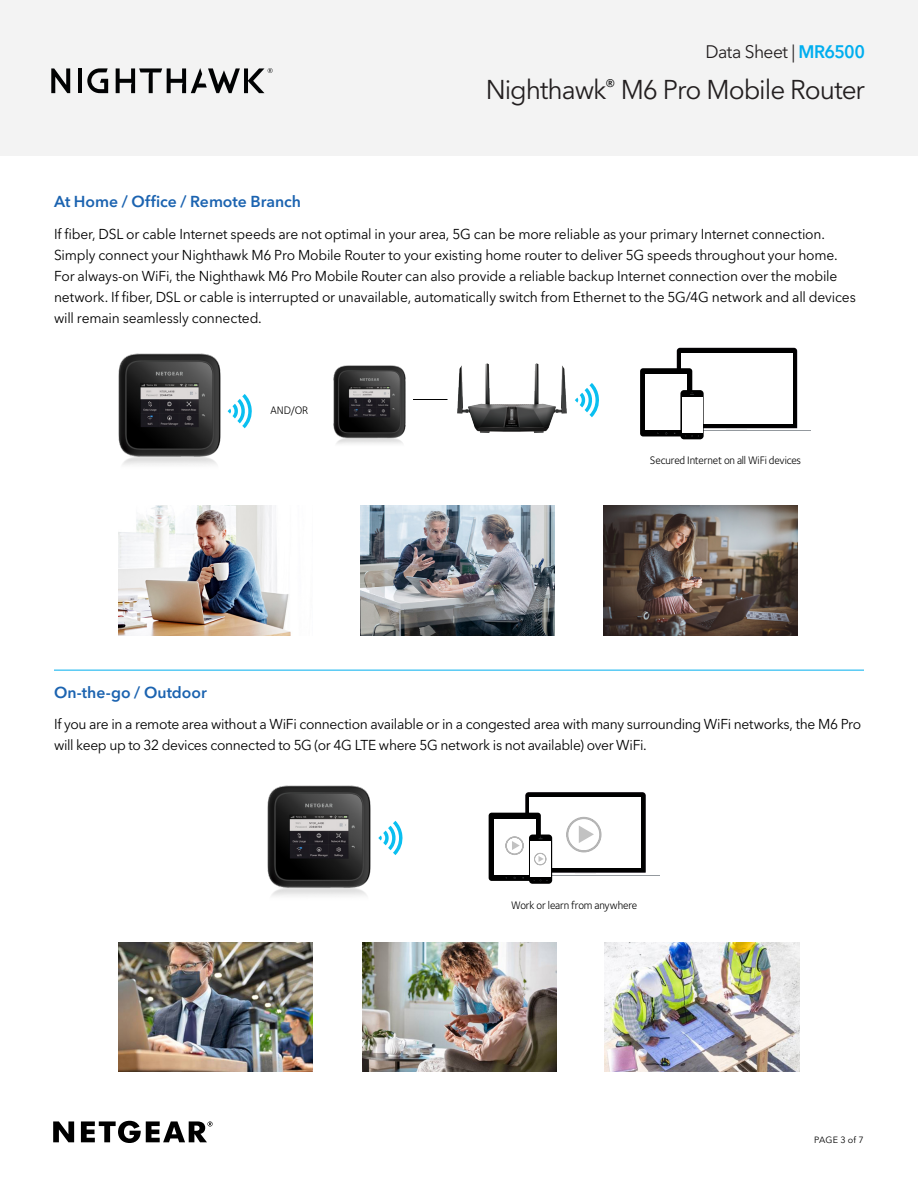
<style>
.page{position:relative;width:918px;height:1188px;background:#fff}
.page>*{position:absolute;margin:0;border:0;box-sizing:border-box;transform-origin:0 0}
.t1{font:27px "Avenir Next LT Pro";letter-spacing:-.04em;color:#231f20}
.t2{font:18px "Avenir Next LT Pro";letter-spacing:-.03em;color:#231f20}
.Sub_Heads_Blue{font:600 15.75px "Avenir Next LT Pro";color:#1b63b0}
.Sub_Heads_Blue_with{font:600 15.75px "Avenir Next LT Pro";color:#1b63b0}
.Body_Copy{font:14.25px/21px "Avenir Next LT Pro";letter-spacing:-.015em;color:#000001}
.Body_Copy-2{font:11.25px "Foundry Sterling";letter-spacing:-.015em;color:#000001}
.t3{font:9px "Avenir Next LT Pro";letter-spacing:.015em;color:#000001}
.s1{font-weight:600;color:#00aeef}
</style>
<div class="page">
<svg style="left:81px;top:1121px;width:132px;height:22px"></svg>
<svg style="left:53px;top:1121px;width:21px;height:21px"></svg>
<div style="left:0;top:0;width:918px;height:156px;background:#f3f3f3"></div>
<svg style="left:51px;top:68px;width:19px;height:25px"></svg>
<hr style="left:78px;top:68px;width:4px;height:25px;background:#010203">
<svg style="left:87px;top:68px;width:21px;height:25px"></svg>
<svg style="left:116px;top:68px;width:157px;height:25px"></svg>
<svg style="left:228px;top:394px;width:24px;height:34px"></svg>
<hr style="left:663px;top:431px;width:148px;height:1px;background:#94999e">
<div style="left:640px;top:368px;width:52px;height:68px;background:#000;border-radius:3px"></div>
<div style="left:645px;top:375px;width:42px;height:55px;background:#fff"></div>
<div style="left:680px;top:390px;width:24px;height:49px;background:#000;border-radius:4px"></div>
<svg style="left:674px;top:348px;width:123px;height:89px"></svg>
<div style="left:682px;top:397px;width:20px;height:36px;background:#fff"></div>
<hr style="left:54px;top:670px;width:810px;height:1px;background:#00aeef">
<img style="left:118px;top:354px;width:103px;height:111px">
<img style="left:457px;top:363px;width:109px;height:70px">
<hr style="left:413px;top:399px;width:35px;height:1px;background:#000001">
<svg style="left:575px;top:383px;width:24px;height:34px"></svg>
<img style="left:334px;top:366px;width:72px;height:78px">
<hr style="left:511px;top:875px;width:149px;height:1px;background:#94999e">
<div style="left:489px;top:813px;width:52px;height:68px;background:#000;border-radius:3px"></div>
<div style="left:494px;top:819px;width:42px;height:56px;background:#fff"></div>
<div style="left:529px;top:835px;width:23px;height:49px;background:#000;border-radius:4px"></div>
<svg style="left:505px;top:792px;width:141px;height:90px"></svg>
<svg style="left:378px;top:821px;width:25px;height:34px"></svg>
<img style="left:267px;top:785px;width:103px;height:111px">
<img style="left:118px;top:506px;width:173px;height:129px">
<img style="left:604px;top:506px;width:194px;height:129px">
<img style="left:118px;top:942px;width:195px;height:130px">
<img style="left:362px;top:942px;width:195px;height:130px">
<img style="left:605px;top:942px;width:194px;height:130px">
<img style="left:360px;top:506px;width:195px;height:129px">
<p class="t2" style="left:705px;top:41px;width:161px">Data Sheet | <span class="s1">MR6500</span></p>
<h1 class="t1" style="left:486px;top:73px;width:381px">Nighthawk<sup>®</sup> M6 Pro Mobile Router</h1>
<p class="Sub_Heads_Blue" style="left:54px;top:192px;width:249px">At Home / Office / Remote Branch</p>
<p class="Body_Copy" style="left:54px;top:223px;width:803px">If fiber, DSL or cable Internet speeds are not optimal in your area, 5G can be more reliable as your primary Internet connection.<br>Simply connect your Nighthawk M6 Pro Mobile Router to your existing home router to deliver 5G speeds throughout your home.<br>For always-on WiFi, the Nighthawk M6 Pro Mobile Router can also provide a reliable backup Internet connection over the mobile network. If fiber, DSL or cable is interrupted or unavailable, automatically switch from Ethernet to the 5G/4G network and all devices will remain seamlessly connected.</p>
<p class="Body_Copy-2" style="left:271px;top:404px;width:39px">AND/OR</p>
<p class="Body_Copy-2" style="left:650px;top:453px;width:153px">Secured Internet on all WiFi devices</p>
<p class="Sub_Heads_Blue_with" style="left:54px;top:682px;width:154px">On-the-go / Outdoor</p>
<p class="Body_Copy" style="left:54px;top:714px;width:809px">If you are in a remote area without a WiFi connection available or in a congested area with many surrounding WiFi networks, the M6 Pro will keep up to 32 devices connected to 5G (or 4G LTE where 5G network is not available) over WiFi.</p>
<p class="Body_Copy-2" style="left:511px;top:899px;width:128px">Work or learn from anywhere</p>
<p class="t3" style="left:814px;top:1134px;width:51px">PAGE 3 of 7</p>
</div>
